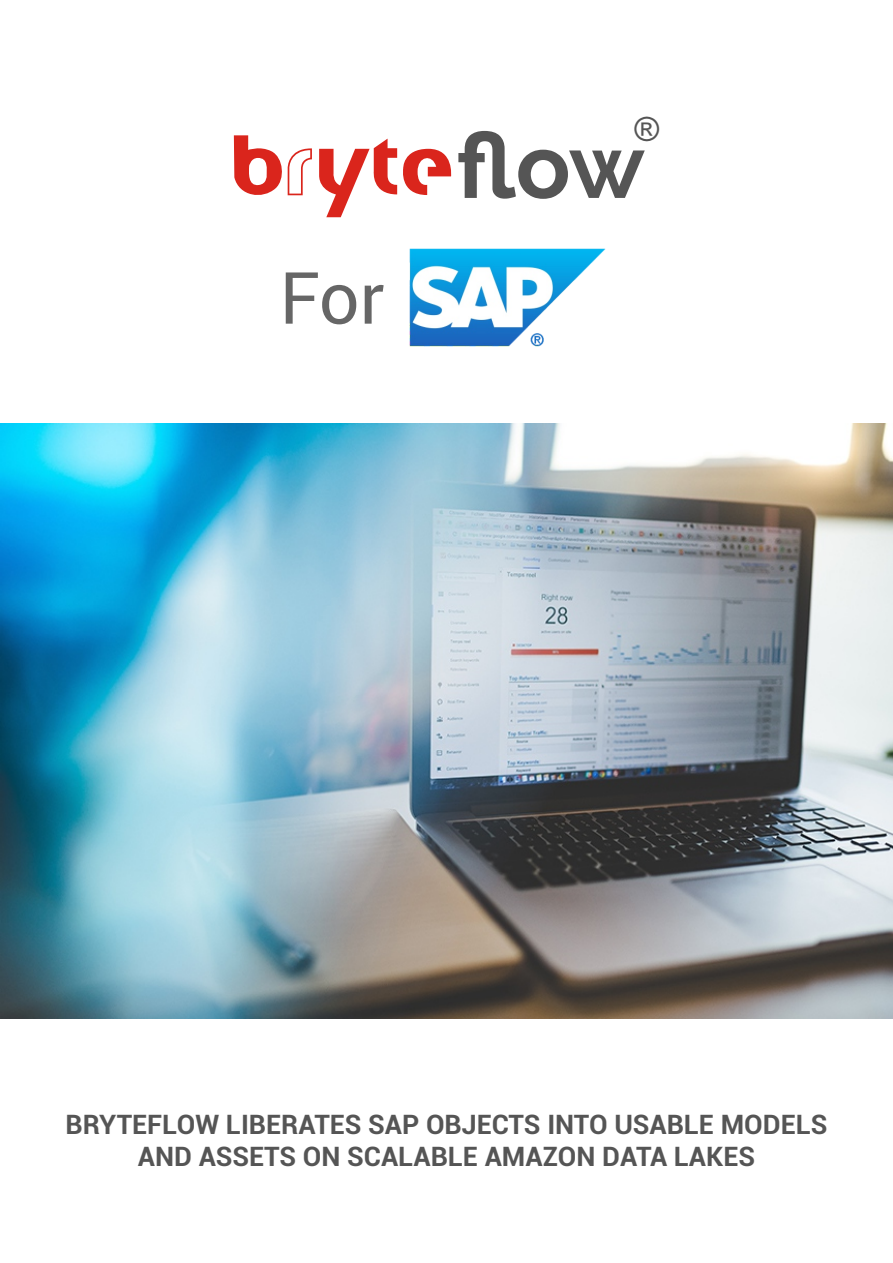
<style>
.page{position:relative;width:893px;height:1263px;background:#fff}
.page>*{position:absolute;margin:0;border:0;box-sizing:border-box;transform-origin:0 0}
.t1{font:700 90.6px "Raleway";color:#555}
.t2{font:72px "Roboto";color:#666}
.t3{font:33.6px "Arial";color:#555}
.t4{font:700 27px/32.4px "Roboto";color:#555;text-align:center}
</style>
<div class="page">
<svg style="left:234px;top:135px;width:218px;height:82px"></svg>
<img style="left:0;top:423px;width:893px;height:596px">
<img style="left:409px;top:248px;width:197px;height:99px">
<h2 class="t2" style="left:280px;top:270px;width:107px">For</h2>
<p class="t3" style="left:634px;top:117px;width:26px">®</p>
<h1 class="t1" style="left:456px;top:113px;width:190px">flow</h1>
<p class="t4" style="left:66px;top:1110px;width:763px">BRYTEFLOW LIBERATES SAP OBJECTS INTO USABLE MODELS<br>AND ASSETS ON SCALABLE AMAZON DATA LAKES</p>
</div>
